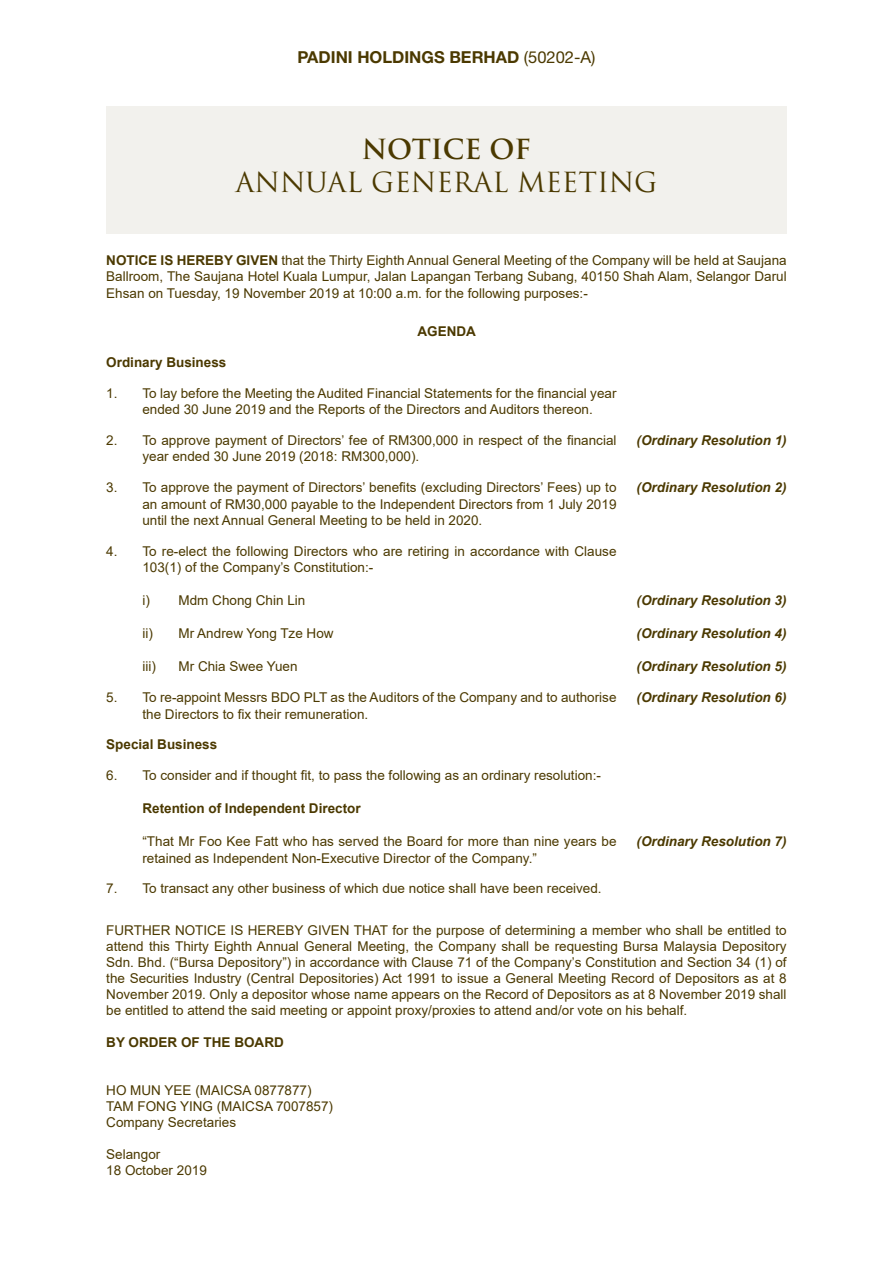
<style>
.page{position:relative;width:893px;height:1263px;background:#fff}
.page>*{position:absolute;margin:0;border:0;box-sizing:border-box;transform-origin:0 0}
.t1{font:27px "Trajan Pro";color:#4b3900}
.t2{font:700 27px "Trajan Pro";letter-spacing:-.01em;color:#4b3900}
.t3{font:700 16.5px "Helvetica Neue LT Std";color:#4b3900}
.t4{font:13.5px/16.5px "Arial";color:#4b3900}
.t5{font:italic 700 13.5px "Arial";color:#4b3900}
.t6{font:700 13.5px "Arial";color:#4b3900}
.s1{font-weight:400}
.s2{font-weight:700}
</style>
<div class="page">
<div style="left:106px;top:106px;width:681px;height:128px;background:#f2f1ed"></div>
<p class="t3" style="left:297px;top:47px;width:299px">PADINI HOLDINGS BERHAD <span class="s1">(50202-A)</span></p>
<h1 class="t2" style="left:362px;top:133px;width:171px">NOTICE OF</h1>
<h1 class="t1" style="left:236px;top:165px;width:423px">ANNUAL GENERAL MEETING</h1>
<p class="t4" style="left:106px;top:252px;width:682px;text-align:justify"><span class="s2">NOTICE IS HEREBY GIVEN</span> that the Thirty Eighth Annual General Meeting of the Company will be held at Saujana Ballroom, The Saujana Hotel Kuala Lumpur, Jalan Lapangan Terbang Subang, 40150 Shah Alam, Selangor Darul Ehsan on Tuesday, 19 November 2019 at 10:00 a.m. for the following purposes:-</p>
<p class="t6" style="left:417px;top:322px;width:60px">AGENDA</p>
<p class="t6" style="left:106px;top:353px;width:122px">Ordinary Business</p>
<p class="t4" style="left:142px;top:385px;width:476px;text-indent:-36px">1. To lay before the Meeting the Audited Financial Statements for the financial year ended 30 June 2019 and the Reports of the Directors and Auditors thereon.</p>
<p class="t4" style="left:142px;top:432px;width:476px;text-indent:-36px">2. To approve payment of Directors’ fee of RM300,000 in respect of the financial year ended 30 June 2019 (2018: RM300,000).</p>
<p class="t5" style="left:637px;top:431px;width:152px">(Ordinary Resolution 1)</p>
<p class="t4" style="left:142px;top:479px;width:476px;text-align:justify;text-indent:-36px">3. To approve the payment of Directors’ benefits (excluding Directors’ Fees) up to an amount of RM30,000 payable to the Independent Directors from 1 July 2019 until the next Annual General Meeting to be held in 2020.</p>
<p class="t5" style="left:637px;top:478px;width:152px">(Ordinary Resolution 2)</p>
<p class="t4" style="left:142px;top:543px;width:476px;text-indent:-36px">4. To re-elect the following Directors who are retiring in accordance with Clause<br>103(1) of the Company’s Constitution:-</p>
<p class="t4" style="left:142px;top:592px;width:164px">i) Mdm Chong Chin Lin</p>
<p class="t4" style="left:142px;top:625px;width:193px">ii) Mr Andrew Yong Tze How</p>
<p class="t4" style="left:142px;top:658px;width:15px">iii)</p>
<p class="t4" style="left:179px;top:658px;width:121px">Mr Chia Swee Yuen</p>
<p class="t5" style="left:637px;top:592px;width:152px">(Ordinary Resolution 3)</p>
<p class="t5" style="left:637px;top:625px;width:152px">(Ordinary Resolution 4)</p>
<p class="t5" style="left:637px;top:658px;width:152px">(Ordinary Resolution 5)</p>
<p class="t4" style="left:142px;top:689px;width:476px;text-indent:-36px">5. To re-appoint Messrs BDO PLT as the Auditors of the Company and to authorise the Directors to fix their remuneration.</p>
<p class="t5" style="left:637px;top:688px;width:152px">(Ordinary Resolution 6)</p>
<p class="t6" style="left:106px;top:735px;width:113px">Special Business</p>
<p class="t4" style="left:106px;top:767px;width:496px">6. To consider and if thought fit, to pass the following as an ordinary resolution:-</p>
<p class="t6" style="left:142px;top:799px;width:220px">Retention of Independent Director</p>
<p class="t4" style="left:142px;top:833px;width:476px">“That Mr Foo Kee Fatt who has served the Board for more than nine years be retained as Independent Non-Executive Director of the Company.”</p>
<p class="t5" style="left:637px;top:832px;width:152px">(Ordinary Resolution 7)</p>
<p class="t4" style="left:106px;top:880px;width:497px">7. To transact any other business of which due notice shall have been received.</p>
<p class="t4" style="left:106px;top:922px;width:682px;line-height:16px;text-align:justify">FURTHER NOTICE IS HEREBY GIVEN THAT for the purpose of determining a member who shall be entitled to attend this Thirty Eighth Annual General Meeting, the Company shall be requesting Bursa Malaysia Depository Sdn. Bhd. (“Bursa Depository”) in accordance with Clause 71 of the Company’s Constitution and Section 34 (1) of the Securities Industry (Central Depositories) Act 1991 to issue a General Meeting Record of Depositors as at 8<br>November 2019. Only a depositor whose name appears on the Record of Depositors as at 8 November 2019 shall be entitled to attend the said meeting or appoint proxy/proxies to attend and/or vote on his behalf.</p>
<p class="t6" style="left:106px;top:1033px;width:179px">BY ORDER OF THE BOARD</p>
<p class="t4" style="left:106px;top:1082px;width:228px;line-height:16px">HO MUN YEE (MAICSA 0877877)<br>TAM FONG YING (MAICSA 7007857)<br>Company Secretaries</p>
<p class="t4" style="left:106px;top:1146px;width:102px;line-height:16px">Selangor<br>18 October 2019</p>
</div>
